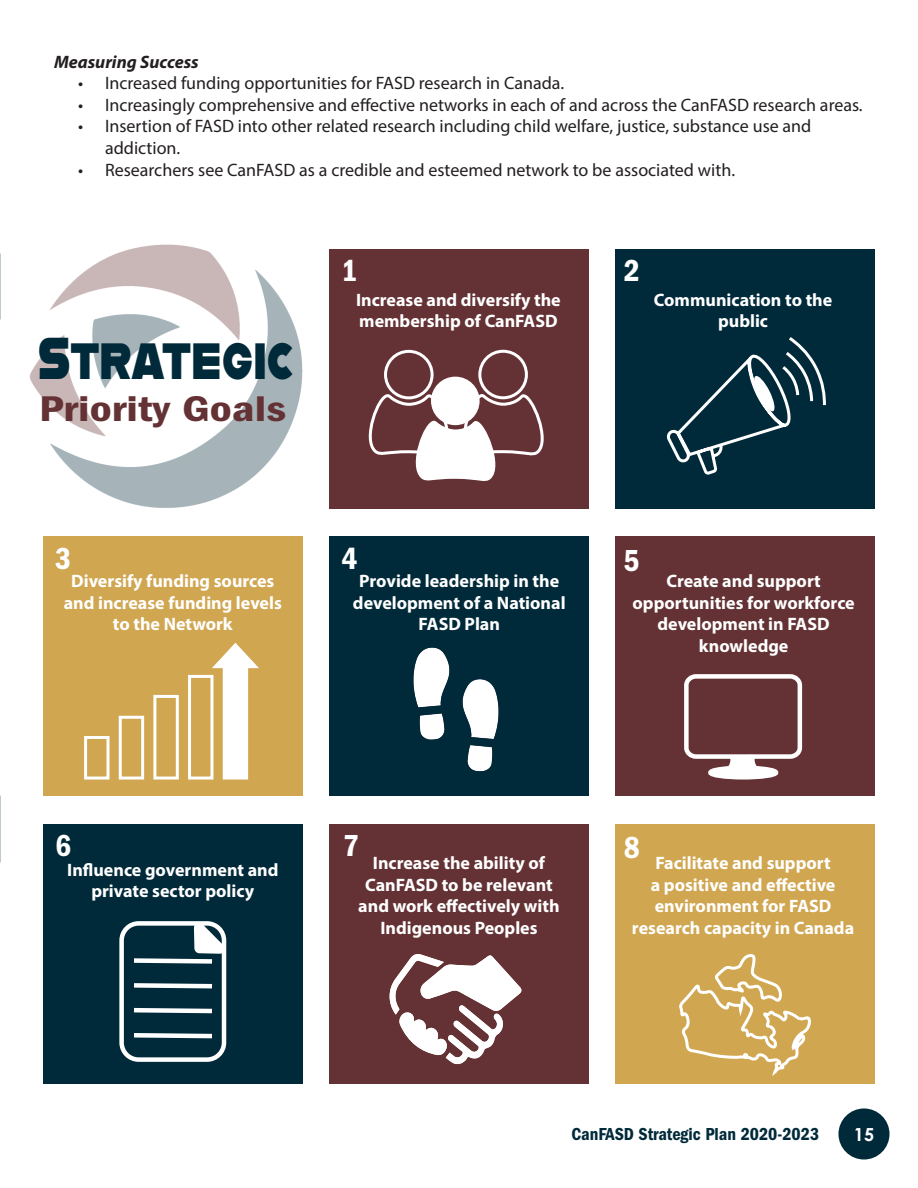
<style>
.page{position:relative;width:918px;height:1188px;background:#fff}
.page>*{position:absolute;margin:0;border:0;box-sizing:border-box;transform-origin:0 0}
.t1{font:58.95px "Alfarn";color:#002a3a;scale:.77 1}
.t2{font:36.9px "Franklin Gothic LT Pro Cn Dm";color:#643234;scale:1.3 1}
.t3{font:31.5px "Franklin Gothic LT Pro Cn Dm";color:#fff}
.t4{font:700 18px/21.6px "Myriad Pro";color:#fff;text-align:center}
.t5{font:18px/21.6px "Myriad Pro";color:#231f20}
.t6{font:18px "Franklin Gothic LT Pro Cn Dm";color:#002a3a}
.t7{font:italic 700 18px "Myriad Pro";color:#231f20}
.t8{font:700 18px "Century Gothic Pro";color:#fff}
</style>
<div class="page">
<div style="left:838px;top:1108px;width:52px;height:52px;background:#002a3a;border-radius:50%"></div>
<div style="left:43px;top:824px;width:260px;height:259px;background:#002a3a"></div>
<div style="left:329px;top:824px;width:260px;height:259px;background:#643234"></div>
<div style="left:616px;top:824px;width:259px;height:259px;background:#d0a650"></div>
<div style="left:119px;top:921px;width:107px;height:141px;border:4px solid #fff;border-radius:17px"></div>
<svg style="left:129px;top:921px;width:98px;height:163px"></svg>
<svg style="left:679px;top:954px;width:132px;height:119px"></svg>
<div style="left:43px;top:536px;width:260px;height:260px;background:#d0a650"></div>
<div style="left:329px;top:536px;width:260px;height:260px;background:#002a3a"></div>
<div style="left:615px;top:536px;width:260px;height:260px;background:#643234"></div>
<div style="left:329px;top:249px;width:260px;height:259px;background:#643234"></div>
<div style="left:616px;top:249px;width:259px;height:259px;background:#002a3a"></div>
<svg style="left:684px;top:674px;width:119px;height:106px"></svg>
<div style="left:84px;top:736px;width:25px;height:44px;border:3px solid #fff"></div>
<div style="left:119px;top:716px;width:25px;height:64px;border:3px solid #fff"></div>
<div style="left:153px;top:695px;width:26px;height:85px;border:3px solid #fff"></div>
<div style="left:188px;top:675px;width:25px;height:105px;border:3px solid #fff"></div>
<div style="left:223px;top:659px;width:25px;height:121px;background:#fff"></div>
<svg style="left:212px;top:642px;width:47px;height:27px"></svg>
<svg style="left:666px;top:337px;width:160px;height:138px"></svg>
<svg style="left:368px;top:349px;width:176px;height:132px"></svg>
<img style="left:413px;top:647px;width:86px;height:125px">
<img style="left:30px;top:244px;width:273px;height:264px">
<svg style="left:389px;top:954px;width:133px;height:111px"></svg>
<p class="t7" style="left:54px;top:50px;width:146px">Measuring Success</p>
<p class="t5" style="left:78px;top:72px;width:488px">• Increased funding opportunities for FASD research in Canada.</p>
<p class="t5" style="left:78px;top:94px;width:786px">• Increasingly comprehensive and effective networks in each of and across the CanFASD research areas.</p>
<p class="t5" style="left:105px;top:115px;width:708px;text-indent:-27px">• Insertion of FASD into other related research including child welfare, justice, substance use and addiction.</p>
<p class="t5" style="left:78px;top:158px;width:659px">• Researchers see CanFASD as a credible and esteemed network to be associated with.</p>
<h1 class="t1" style="left:38px;top:323px;width:332px">Strategic</h1>
<h2 class="t2" style="left:39px;top:387px;width:191px">Priority Goals</h2>
<p class="t3" style="left:55px;top:540px;width:18px">3</p>
<p class="t4" style="left:64px;top:569px;width:220px">Diversify funding sources and increase funding levels to the Network</p>
<p class="t3" style="left:341px;top:253px;width:18px">1</p>
<p class="t4" style="left:356px;top:288px;width:206px;text-align:left">Increase and diversify the membership of CanFASD</p>
<p class="t3" style="left:341px;top:540px;width:18px">4</p>
<p class="t4" style="left:353px;top:569px;width:214px">Provide leadership in the development of a National<br>FASD Plan</p>
<p class="t3" style="left:624px;top:253px;width:18px">2</p>
<p class="t4" style="left:654px;top:288px;width:180px">Communication to the public</p>
<p class="t3" style="left:624px;top:542px;width:18px">5</p>
<p class="t4" style="left:633px;top:569px;width:224px">Create and support opportunities for workforce development in FASD knowledge</p>
<p class="t3" style="left:55px;top:828px;width:18px">6</p>
<p class="t4" style="left:67px;top:858px;width:213px">Influence government and private sector policy</p>
<p class="t3" style="left:343px;top:828px;width:18px">7</p>
<p class="t4" style="left:358px;top:852px;width:203px">Increase the ability of<br>CanFASD to be relevant and work effectively with<br>Indigenous Peoples</p>
<p class="t3" style="left:624px;top:830px;width:18px">8</p>
<p class="t4" style="left:632px;top:852px;width:224px">Facilitate and support<br>a positive and effective environment for FASD research capacity in Canada</p>
<p class="t6" style="left:571px;top:1124px;width:249px">CanFASD Strategic Plan 2020-2023</p>
<p class="t8" style="left:854px;top:1123px;width:22px">15</p>
</div>
